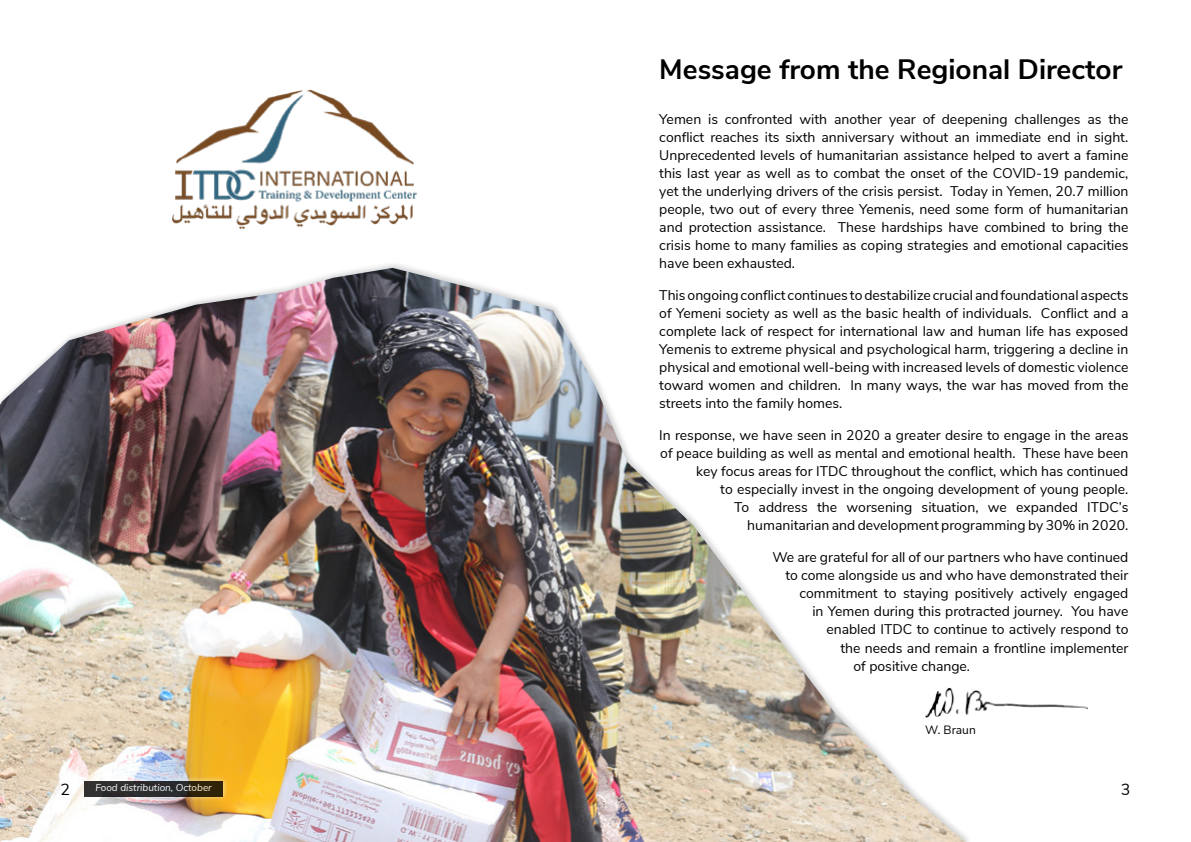
<style>
.page{position:relative;width:1191px;height:842px;background:#fff}
.page>*{position:absolute;margin:0;border:0;box-sizing:border-box;transform-origin:0 0}
.t1{font:700 28px "Nunito Sans";color:#000}
.t2{font:16px "Nunito Sans";color:#000}
.t3{font:14px/18px "Nunito Sans";color:#000;text-align:justify}
.t4{font:12px "Nunito Sans";color:#000}
.t5{font:italic 10px "Nunito Sans";color:#fff}
</style>
<div class="page">
<img style="left:0;top:268px;width:965px;height:574px">
<img style="left:172px;top:89px;width:245px;height:141px">
<img style="left:922px;top:684px;width:166px;height:38px">
<div style="left:79px;top:776px;width:149px;height:26px;background:#fff;opacity:.75"></div>
<svg style="left:84px;top:781px;width:139px;height:16px;background:#2d2a24"></svg>
<h1 class="t1" style="left:659px;top:49px;width:464px">Message from the Regional Director</h1>
<p class="t3" style="left:659px;top:109px;width:471px">Yemen is confronted with another year of deepening challenges as the conflict reaches its sixth anniversary without an immediate end in sight.<br>Unprecedented levels of humanitarian assistance helped to avert a famine this last year as well as to combat the onset of the COVID-19 pandemic, yet the underlying drivers of the crisis persist. Today in Yemen, 20.7 million people, two out of every three Yemenis, need some form of humanitarian and protection assistance. These hardships have combined to bring the crisis home to many families as coping strategies and emotional capacities have been exhausted.</p>
<p class="t3" style="left:659px;top:285px;width:471px">This ongoing conflict continues to destabilize crucial and foundational aspects of Yemeni society as well as the basic health of individuals. Conflict and a complete lack of respect for international law and human life has exposed Yemenis to extreme physical and psychological harm, triggering a decline in physical and emotional well-being with increased levels of domestic violence toward women and children. In many ways, the war has moved from the streets into the family homes.</p>
<p class="t3" style="left:659px;top:425px;width:471px;text-align:right">In response, we have seen in 2020 a greater desire to engage in the areas of peace building as well as mental and emotional health. These have been key focus areas for ITDC throughout the conflict, which has continued<br>to especially invest in the ongoing development of young people.<br>To address the worsening situation, we expanded ITDC’s humanitarian and development programming by 30% in 2020.</p>
<p class="t3" style="left:772px;top:548px;width:358px">We are grateful for all of our partners who have continued</p>
<p class="t3" style="left:785px;top:566px;width:345px">to come alongside us and who have demonstrated their</p>
<p class="t3" style="left:799px;top:584px;width:331px">commitment to staying positively actively engaged</p>
<p class="t3" style="left:812px;top:602px;width:317px">in Yemen during this protracted journey. You have</p>
<p class="t3" style="left:826px;top:620px;width:303px">enabled ITDC to continue to actively respond to</p>
<p class="t3" style="left:840px;top:638px;width:290px">the needs and remain a frontline implementer</p>
<p class="t3" style="left:853px;top:656px;width:118px">of positive change.</p>
<p class="t4" style="left:925px;top:721px;width:52px">W. Braun</p>
<p class="t2" style="left:61px;top:777px;width:11px">2</p>
<p class="t5" style="left:95px;top:780px;width:118px">Food distribution, October</p>
<p class="t2" style="left:1120px;top:777px;width:11px">3</p>
</div>
